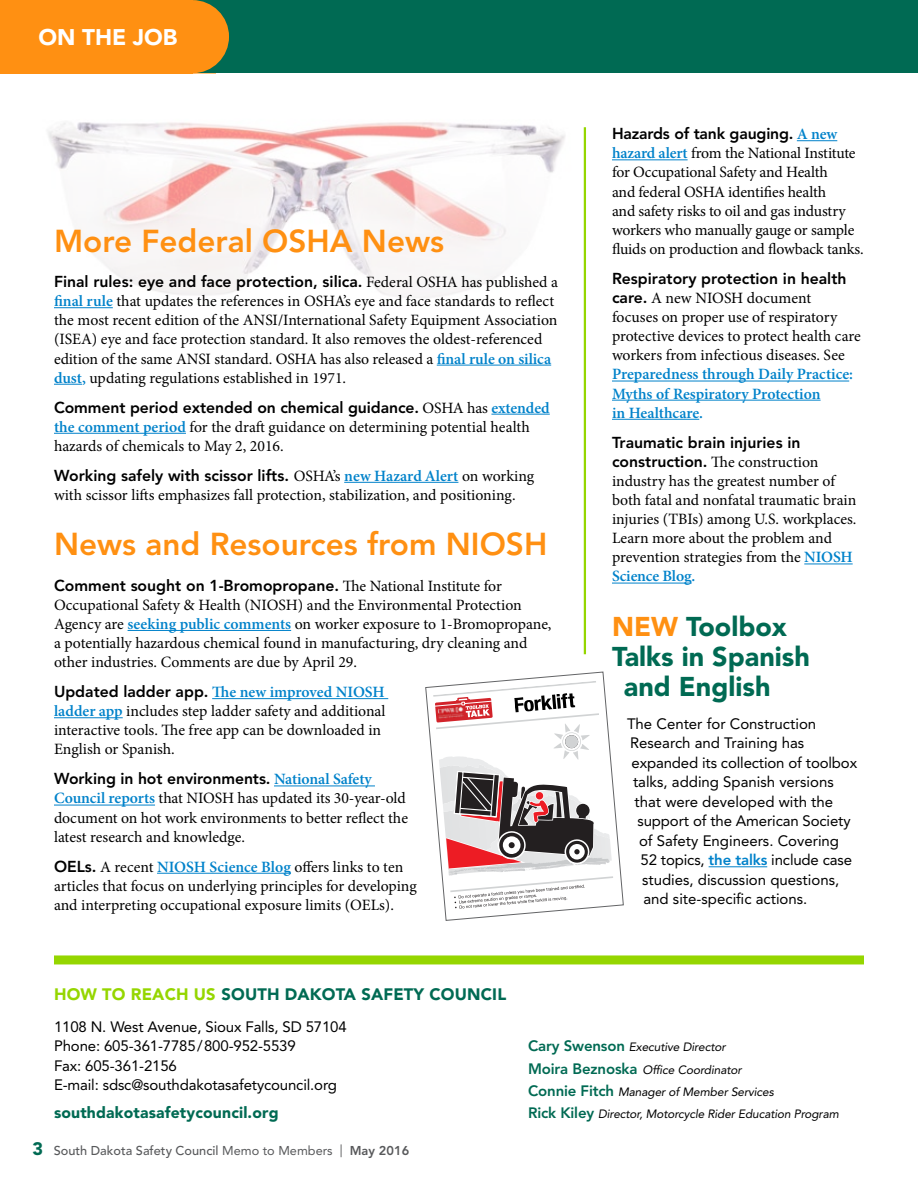
<style>
.page{position:relative;width:918px;height:1188px;background:#fff}
.page>*{position:absolute;margin:0;border:0;box-sizing:border-box;transform-origin:0 0}
.t1{font:800 31.5px "Avenir LT Std";color:#ff9012}
.t2{font:900 27px "Avenir LT Std";color:#006a53}
.t3{font:900 22.5px "Avenir LT Std";color:#fff}
.t4{font:900 16.5px "Avenir LT Std";letter-spacing:.01em;color:#006a53}
.t5{font:15.75px/19px "Minion Pro";letter-spacing:-.005em;color:#000}
.t6{font:800 15.75px "Avenir LT Std";color:#000}
.t7{font:600 15.75px/19px "Minion Pro";color:#0082ca}
.t8{font:900 15.75px "Avenir LT Std";letter-spacing:.01em;color:#006a53}
.t9{font:15px/19.5px "Avenir LT Std";letter-spacing:-.01em;color:#000}
.t10{font:500 12.75px "Avenir LT Std";color:#58595b}
.t11{font:italic 12px/22.2px "Avenir LT Std";letter-spacing:-.01em;color:#000}
.s1{font-family:"Minion Pro";font-weight:400}
.s2{font-weight:600;color:#0082ca}
.s3{font-family:"Minion Pro";font-weight:600;color:#0082ca}
.s4{font-family:"Avenir LT Std";font-weight:800}
.s5{color:#ff9012}
.s6{font-weight:800;color:#0082ca}
.s7{color:#95d600}
.s8{font-weight:900;font-size:18px;color:#006a53}
.s9{font-weight:400}
.s10{font-weight:800}
.s11{font-weight:800;font-style:normal;font-size:15px;color:#006a53}
</style>
<div class="page">
<div style="left:54px;top:955px;width:810px;height:9px;background:#95d600"></div>
<img style="left:17px;top:73px;width:567px;height:333px">
<hr style="left:54px;top:307px;width:59px;height:1px;background:#0082ca">
<hr style="left:437px;top:365px;width:114px;height:1px;background:#0082ca">
<svg style="left:54px;top:384px;width:28px;height:1px"></svg>
<hr style="left:491px;top:414px;width:59px;height:1px;background:#0082ca">
<hr style="left:54px;top:433px;width:132px;height:1px;background:#0082ca">
<hr style="left:344px;top:482px;width:114px;height:1px;background:#0082ca">
<hr style="left:128px;top:630px;width:163px;height:1px;background:#0082ca">
<hr style="left:212px;top:698px;width:176px;height:1px;background:#0082ca">
<hr style="left:54px;top:717px;width:69px;height:1px;background:#0082ca">
<hr style="left:274px;top:786px;width:101px;height:1px;background:#0082ca">
<hr style="left:54px;top:805px;width:101px;height:1px;background:#0082ca">
<hr style="left:157px;top:873px;width:134px;height:1px;background:#0082ca">
<hr style="left:797px;top:140px;width:40px;height:1px;background:#0082ca">
<hr style="left:612px;top:159px;width:76px;height:1px;background:#0082ca">
<hr style="left:612px;top:381px;width:237px;height:1px;background:#0082ca">
<hr style="left:612px;top:400px;width:209px;height:1px;background:#0082ca">
<hr style="left:612px;top:419px;width:87px;height:1px;background:#0082ca">
<hr style="left:804px;top:564px;width:49px;height:1px;background:#0082ca">
<hr style="left:612px;top:583px;width:80px;height:1px;background:#0082ca">
<hr style="left:709px;top:866px;width:58px;height:1px;background:#0082ca">
<hr style="left:584px;top:127px;width:2px;height:527px;background:#95d600">
<svg style="left:425px;top:671px;width:199px;height:250px"></svg>
<div style="left:0;top:0;width:918px;height:73px;background:#006a53"></div>
<div style="left:0;top:0;width:193px;height:73px;background:#ff9012"></div>
<div style="left:156px;top:0;width:73px;height:73px;background:#ff9012;border-radius:50%"></div>
<h3 class="t3" style="left:38px;top:24px;width:141px">ON THE JOB</h3>
<h1 class="t1" style="left:54px;top:222px;width:392px">More Federal OSHA News</h1>
<p class="t6" style="left:54px;top:272px;width:506px">Final rules: eye and face protection, silica. <span class="s1">Federal OSHA has published a</span></p>
<p class="t5" style="left:54px;top:292px;width:505px"><span class="s2">final rule</span> that updates the references in OSHA’s eye and face standards to reflect the most recent edition of the ANSI/International Safety Equipment Association (ISEA) eye and face protection standard. It also removes the oldest-referenced edition of the same ANSI standard. OSHA has also released a <span class="s2">final rule on silica dust,</span> updating regulations established in 1971.</p>
<p class="t6" style="left:54px;top:398px;width:497px">Comment period extended on chemical guidance. <span class="s1">OSHA has</span> <span class="s3">extended</span></p>
<p class="t5" style="left:54px;top:417px;width:477px"><span class="s2">the comment period</span> for the draft guidance on determining potential health hazards of chemicals to May 2, 2016.</p>
<p class="t6" style="left:54px;top:466px;width:482px">Working safely with scissor lifts. <span class="s1">OSHA’s</span> <span class="s3">new Hazard Alert</span> <span class="s1">on working</span></p>
<p class="t5" style="left:54px;top:485px;width:463px">with scissor lifts emphasizes fall protection, stabilization, and positioning.</p>
<h1 class="t1" style="left:54px;top:526px;width:495px">News and Resources from NIOSH</h1>
<p class="t6" style="left:54px;top:576px;width:449px">Comment sought on 1-Bromopropane. <span class="s1">The National Institute for</span></p>
<p class="t5" style="left:54px;top:595px;width:499px">Occupational Safety &amp; Health (NIOSH) and the Environmental Protection Agency are <span class="s2">seeking public comments</span> on worker exposure to 1-Bromopropane, a potentially hazardous chemical found in manufacturing, dry cleaning and other industries. Comments are due by April 29.</p>
<p class="t5" style="left:54px;top:683px;width:333px"><span class="s4">Updated ladder app.</span> <span class="s2">The new improved NIOSH ladder app</span> includes step ladder safety and additional interactive tools. The free app can be downloaded in English or Spanish.</p>
<p class="t6" style="left:54px;top:770px;width:319px">Working in hot environments. <span class="s3">National Safety</span></p>
<p class="t5" style="left:54px;top:789px;width:356px"><span class="s2">Council reports</span> that NIOSH has updated its 30-year-old document on hot work environments to better reflect the latest research and knowledge.</p>
<p class="t5" style="left:54px;top:857px;width:364px"><span class="s4">OELs.</span> A recent <span class="s2">NIOSH Science Blog</span> offers links to ten articles that focus on underlying principles for developing and interpreting occupational exposure limits (OELs).</p>
<p class="t6" style="left:612px;top:124px;width:227px">Hazards of tank gauging. <span class="s3">A new</span></p>
<p class="t5" style="left:612px;top:144px;width:253px"><span class="s2">hazard alert</span> from the National Institute for Occupational Safety and Health<br>and federal OSHA identifies health<br>and safety risks to oil and gas industry workers who manually gauge or sample fluids on production and flowback tanks.</p>
<p class="t6" style="left:612px;top:269px;width:236px">Respiratory protection in health</p>
<p class="t5" style="left:612px;top:288px;width:250px"><span class="s4">care.</span> A new NIOSH document focuses on proper use of respiratory protective devices to protect health care workers from infectious diseases. See</p>
<p class="t7" style="left:612px;top:365px;width:243px">Preparedness through Daily Practice:<br>Myths of Respiratory Protection<br>in Healthcare.</p>
<p class="t6" style="left:612px;top:433px;width:190px">Traumatic brain injuries in</p>
<p class="t5" style="left:612px;top:452px;width:246px"><span class="s4">construction.</span> The construction industry has the greatest number of both fatal and nonfatal traumatic brain injuries (TBIs) among U.S. workplaces.<br>Learn more about the problem and prevention strategies from the <span class="s2">NIOSH Science Blog.</span></p>
<h2 class="t2" style="left:612px;top:611px;width:176px"><span class="s5">NEW</span> Toolbox</h2>
<h2 class="t2" style="left:612px;top:641px;width:199px">Talks in Spanish</h2>
<h2 class="t2" style="left:624px;top:671px;width:148px">and English</h2>
<p class="t9" style="left:627px;top:714px;width:191px">The Center for Construction</p>
<p class="t9" style="left:630px;top:733px;width:176px">Research and Training has</p>
<p class="t9" style="left:632px;top:753px;width:227px">expanded its collection of toolbox</p>
<p class="t9" style="left:633px;top:772px;width:202px">talks, adding Spanish versions</p>
<p class="t9" style="left:634px;top:792px;width:200px">that were developed with the</p>
<p class="t9" style="left:638px;top:811px;width:215px">support of the American Society</p>
<p class="t9" style="left:639px;top:831px;width:202px">of Safety Engineers. Covering</p>
<p class="t9" style="left:640px;top:850px;width:213px">52 topics, <span class="s6">the talks</span> include case</p>
<p class="t9" style="left:642px;top:870px;width:199px">studies, discussion questions,</p>
<p class="t9" style="left:644px;top:889px;width:165px">and site-specific actions.</p>
<p class="t4" style="left:54px;top:985px;width:454px"><span class="s7">HOW TO REACH US</span> SOUTH DAKOTA SAFETY COUNCIL</p>
<p class="t9" style="left:54px;top:1017px;width:294px">1108 N. West Avenue, Sioux Falls, SD 57104<br>Phone: 605-361-7785/800-952-5539<br>Fax: 605-361-2156<br>E-mail: sdsc@southdakotasafetycouncil.org</p>
<p class="t8" style="left:54px;top:1103px;width:226px">southdakotasafetycouncil.org</p>
<p class="t10" style="left:32px;top:1143px;width:378px"><span class="s8">3</span> South Dakota Safety Council <span class="s9">Memo to Members |</span> <span class="s10">May 2016</span></p>
<p class="t11" style="left:528px;top:1036px;width:312px"><span class="s11">Cary Swenson</span> Executive Director<br><span class="s11">Moira Beznoska</span> Office Coordinator<br><span class="s11">Connie Fitch</span> Manager of Member Services<br><span class="s11">Rick Kiley</span> Director, Motorcycle Rider Education Program</p>
</div>
